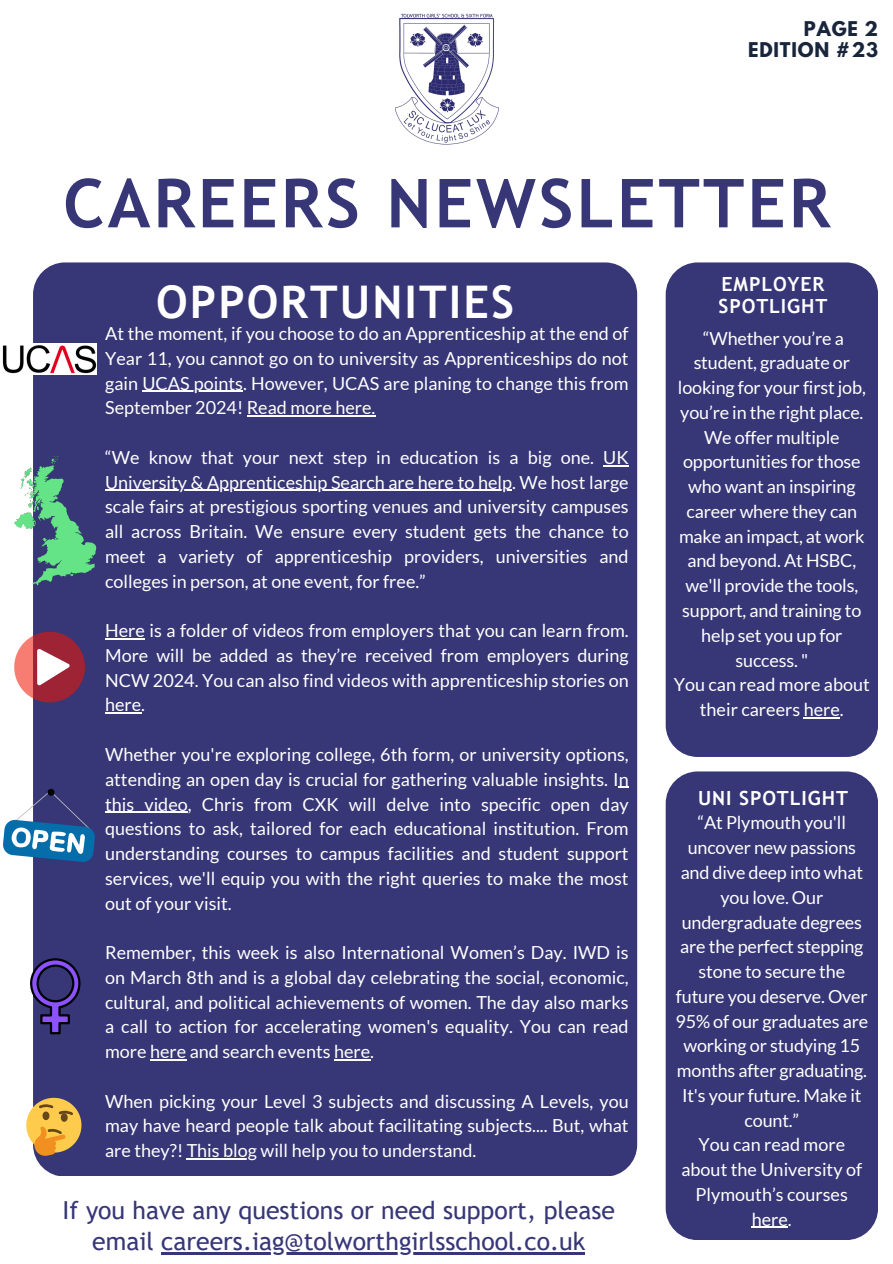
<style>
.page{position:relative;width:893px;height:1264px;background:#fff}
.page>*{position:absolute;margin:0;border:0;box-sizing:border-box;transform-origin:0 0}
.t1{font:700 67.5px "Trebuchet MS";letter-spacing:.045em;color:#373677}
.t2{font:700 45px "Trebuchet MS";letter-spacing:.045em;color:#fff}
.t3{font:24.75px/31.5px "Trebuchet MS";color:#373677;text-align:center}
.t4{font:700 19.5px "Trebuchet MS";letter-spacing:.045em;color:#fff}
.t5{font:18px/24.8px "Lato";color:#fff;text-align:justify}
.t6{font:700 18px/20.2px "League Spartan";letter-spacing:.045em;color:#18253b;text-align:right}
</style>
<div class="page">
<div style="left:33px;top:262px;width:604px;height:913px;background:#373677;border-radius:32px"></div>
<div style="left:665px;top:262px;width:213px;height:494px;background:#373677;border-radius:32px"></div>
<div style="left:665px;top:771px;width:213px;height:469px;background:#373677;border-radius:32px"></div>
<hr style="left:161px;top:1252px;width:424px;height:2px;background:#373677">
<img style="left:395px;top:13px;width:104px;height:132px">
<img style="left:2px;top:343px;width:95px;height:31px">
<hr style="left:142px;top:390px;width:101px;height:2px;background:#fff">
<hr style="left:247px;top:415px;width:128px;height:1px;background:#fff">
<svg style="left:603px;top:465px;width:25px;height:1px"></svg>
<hr style="left:105px;top:489px;width:407px;height:2px;background:#fff">
<hr style="left:105px;top:638px;width:40px;height:1px;background:#fff">
<hr style="left:105px;top:712px;width:36px;height:1px;background:#fff">
<svg style="left:618px;top:786px;width:10px;height:2px"></svg>
<hr style="left:105px;top:811px;width:83px;height:1px;background:#fff">
<hr style="left:150px;top:1059px;width:36px;height:1px;background:#fff">
<hr style="left:334px;top:1059px;width:36px;height:1px;background:#fff">
<hr style="left:187px;top:1158px;width:70px;height:1px;background:#fff">
<svg style="left:14px;top:456px;width:82px;height:129px"></svg>
<svg style="left:14px;top:631px;width:71px;height:71px"></svg>
<svg style="left:3px;top:789px;width:92px;height:73px"></svg>
<svg style="left:30px;top:958px;width:50px;height:76px"></svg>
<svg style="left:26px;top:1097px;width:55px;height:59px"></svg>
<hr style="left:803px;top:717px;width:36px;height:1px;background:#fff">
<hr style="left:751px;top:1226px;width:36px;height:1px;background:#fff">
<p class="t6" style="left:748px;top:21px;width:131px">PAGE 2<br>EDITION #23</p>
<p class="t1" style="left:63px;top:164px;width:768px">CAREERS NEWSLETTER</p>
<p class="t2" style="left:156px;top:276px;width:359px">OPPORTUNITIES</p>
<p class="t5" style="left:105px;top:321px;width:525px">At the moment, if you choose to do an Apprenticeship at the end of Year 11, you cannot go on to university as Apprenticeships do not gain UCAS points. However, UCAS are planing to change this from</p>
<p class="t5" style="left:105px;top:395px;width:272px">September 2024! Read more here.</p>
<p class="t5" style="left:105px;top:444px;width:525px">“We know that your next step in education is a big one. UK</p>
<p class="t5" style="left:105px;top:469px;width:525px">University &amp; Apprenticeship Search are here to help. We host large scale fairs at prestigious sporting venues and university campuses all across Britain. We ensure every student gets the chance to meet a variety of apprenticeship providers, universities and colleges in person, at one event, for free.”</p>
<p class="t5" style="left:105px;top:618px;width:525px">Here is a folder of videos from employers that you can learn from.</p>
<p class="t5" style="left:105px;top:642px;width:525px">More will be added as they’re received from employers during NCW 2024. You can also find videos with apprenticeship stories on here.</p>
<p class="t5" style="left:105px;top:741px;width:525px">Whether you're exploring college, 6th form, or university options, attending an open day is crucial for gathering valuable insights. In</p>
<p class="t5" style="left:105px;top:791px;width:525px">this video, Chris from CXK will delve into specific open day questions to ask, tailored for each educational institution. From understanding courses to campus facilities and student support services, we'll equip you with the right queries to make the most out of your visit.</p>
<p class="t5" style="left:105px;top:939px;width:525px">Remember, this week is also International Women’s Day. IWD is on March 8th and is a global day celebrating the social, economic,</p>
<p class="t5" style="left:105px;top:989px;width:525px">cultural, and political achievements of women. The day also marks a call to action for accelerating women's equality. You can read more here and search events here.</p>
<p class="t5" style="left:105px;top:1088px;width:525px">When picking your Level 3 subjects and discussing A Levels, you may have heard people talk about facilitating subjects.... But, what</p>
<p class="t5" style="left:105px;top:1137px;width:373px">are they?! This blog will help you to understand.</p>
<h4 class="t3" style="left:62px;top:1193px;width:554px">If you have any questions or need support, please email careers.iag@tolworthgirlsschool.co.uk</h4>
<p class="t4" style="left:721px;top:272px;width:104px">EMPLOYER</p>
<p class="t4" style="left:718px;top:295px;width:110px">SPOTLIGHT</p>
<h4 class="t5" style="left:677px;top:325px;width:189px;text-align:center">“Whether you’re a student, graduate or looking for your first job, you’re in the right place.<br>We offer multiple opportunities for those who want an inspiring career where they can make an impact, at work and beyond. At HSBC, we'll provide the tools, support, and training to help set you up for success. "</h4>
<p class="t5" style="left:673px;top:672px;width:198px;text-align:center">You can read more about their careers here.</p>
<h2 class="t4" style="left:698px;top:786px;width:151px">UNI SPOTLIGHT</h2>
<p class="t5" style="left:675px;top:810px;width:194px;text-align:center">“At Plymouth you'll uncover new passions and dive deep into what you love. Our undergraduate degrees are the perfect stepping stone to secure the future you deserve. Over<br>95% of our graduates are working or studying 15 months after graduating.<br>It's your future. Make it count.”</p>
<p class="t5" style="left:681px;top:1131px;width:182px;text-align:center">You can read more about the University of<br>Plymouth’s courses here.</p>
</div>
